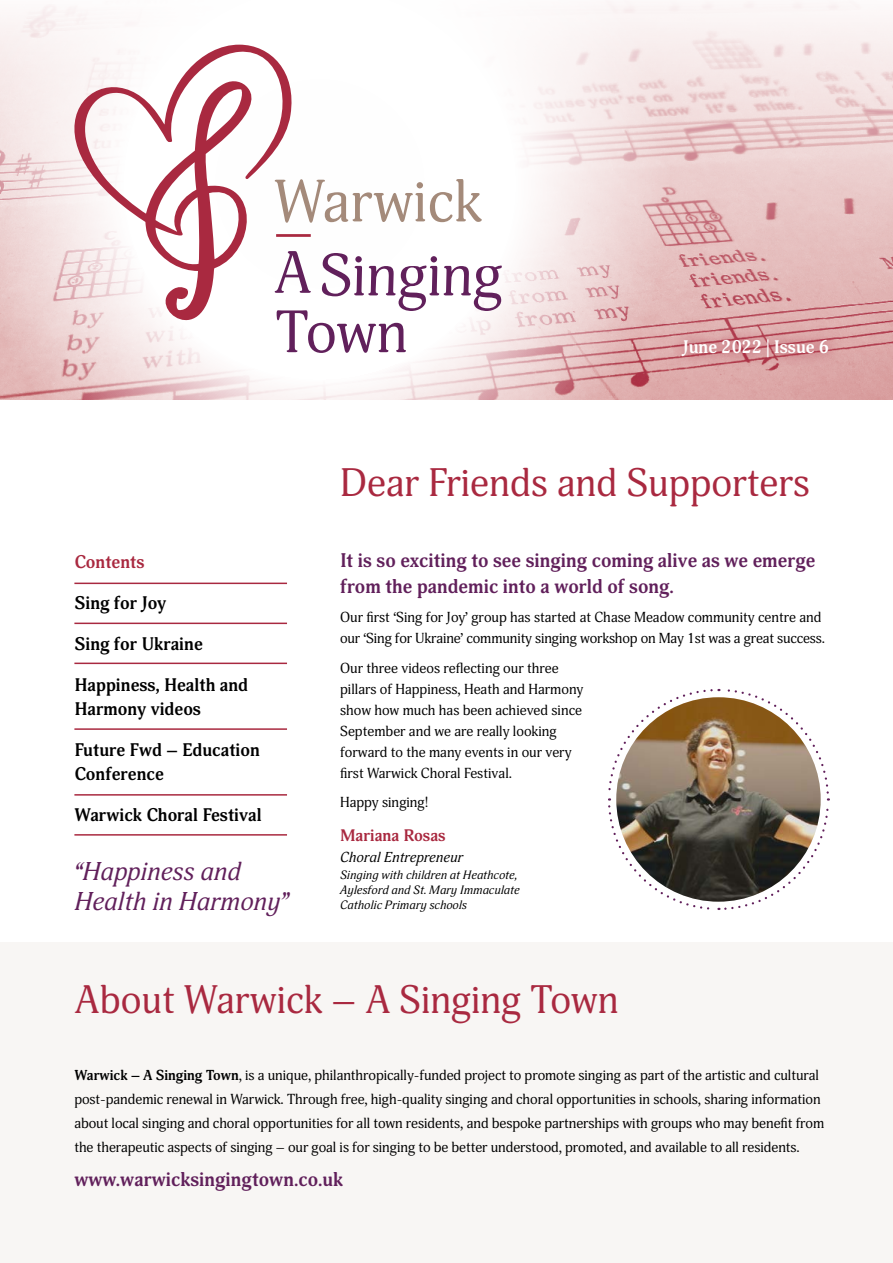
<style>
.page{position:relative;width:893px;height:1263px;background:#fff}
.page>*{position:absolute;margin:0;border:0;box-sizing:border-box;transform-origin:0 0}
.t1{font:39px "Adonis";color:#a92940}
.t2{font:italic 25.5px/30px "Adonis";color:#61205b}
.t3{font:700 19.5px/25.5px "Adonis";color:#61205b}
.t4{font:700 18px/24px "Adonis";color:#000}
.t5{font:700 18px "Adonis";color:#fff}
.t6{font:700 18px "Adonis";color:#a92940}
.t7{font:700 16.5px "Adonis";color:#a92940}
.t8{font:14.25px/21px "Adonis";letter-spacing:-.005em;color:#000}
.t9{font:italic 14.25px "Adonis";color:#000}
.t10{font:italic 12px/15px "Adonis";color:#000}
.s1{font-weight:700}
</style>
<div class="page">
<img style="left:671px;top:2px;width:222px;height:398px">
<div style="left:0;top:942px;width:893px;height:321px;background:#f6f3f1"></div>
<svg style="left:0;top:2px;width:671px;height:398px"></svg>
<hr style="left:74px;top:583px;width:213px;height:1px;background:#a92940">
<hr style="left:74px;top:623px;width:213px;height:1px;background:#a92940">
<hr style="left:74px;top:663px;width:213px;height:1px;background:#a92940">
<hr style="left:74px;top:728px;width:213px;height:2px;background:#a92940">
<hr style="left:74px;top:794px;width:213px;height:2px;background:#a92940">
<hr style="left:74px;top:834px;width:213px;height:2px;background:#a92940">
<svg style="left:669px;top:326px;width:173px;height:44px;background:#d29195"></svg>
<svg style="left:6px;top:41px;width:291px;height:315px"></svg>
<svg style="left:275px;top:251px;width:227px;height:102px"></svg>
<svg style="left:275px;top:179px;width:207px;height:44px"></svg>
<hr style="left:276px;top:234px;width:35px;height:3px;background:#a92940">
<svg style="left:608px;top:688px;width:222px;height:222px"></svg>
<p class="t5" style="left:682px;top:336px;width:148px">June 2022 | Issue 6</p>
<p class="t6" style="left:74px;top:551px;width:72px">Contents</p>
<p class="t4" style="left:74px;top:592px;width:94px">Sing for Joy</p>
<p class="t4" style="left:74px;top:633px;width:130px">Sing for Ukraine</p>
<p class="t4" style="left:74px;top:674px;width:175px">Happiness, Health and<br>Harmony videos</p>
<p class="t4" style="left:74px;top:739px;width:187px">Future Fwd – Education<br>Conference</p>
<p class="t4" style="left:74px;top:804px;width:189px">Warwick Choral Festival</p>
<h2 class="t2" style="left:74px;top:857px;width:216px">“Happiness and<br>Health in Harmony”</h2>
<h1 class="t1" style="left:340px;top:460px;width:471px">Dear Friends and Supporters</h1>
<h3 class="t3" style="left:340px;top:548px;width:477px">It is so exciting to see singing coming alive as we emerge from the pandemic into a world of song.</h3>
<p class="t8" style="left:340px;top:607px;width:486px">Our first ‘Sing for Joy’ group has started at Chase Meadow community centre and our ‘Sing for Ukraine’ community singing workshop on May 1st was a great success.</p>
<p class="t8" style="left:340px;top:658px;width:245px">Our three videos reflecting our three pillars of Happiness, Heath and Harmony show how much has been achieved since September and we are really looking forward to the many events in our very first Warwick Choral Festival.</p>
<p class="t8" style="left:340px;top:792px;width:90px">Happy singing!</p>
<p class="t7" style="left:340px;top:826px;width:107px">Mariana Rosas</p>
<p class="t9" style="left:340px;top:849px;width:124px">Choral Entrepreneur</p>
<p class="t10" style="left:340px;top:868px;width:181px">Singing with children at Heathcote,<br>Aylesford and St. Mary Immaculate<br>Catholic Primary schools</p>
<h1 class="t1" style="left:74px;top:977px;width:546px">About Warwick – A Singing Town</h1>
<p class="t8" style="left:74px;top:1063px;width:751px;line-height:24px"><span class="s1">Warwick – A Singing Town</span>, is a unique, philanthropically-funded project to promote singing as part of the artistic and cultural post-pandemic renewal in Warwick. Through free, high-quality singing and choral opportunities in schools, sharing information about local singing and choral opportunities for all town residents, and bespoke partnerships with groups who may benefit from the therapeutic aspects of singing – our goal is for singing to be better understood, promoted, and available to all residents.</p>
<h3 class="t3" style="left:74px;top:1167px;width:270px">www.warwicksingingtown.co.uk</h3>
</div>
